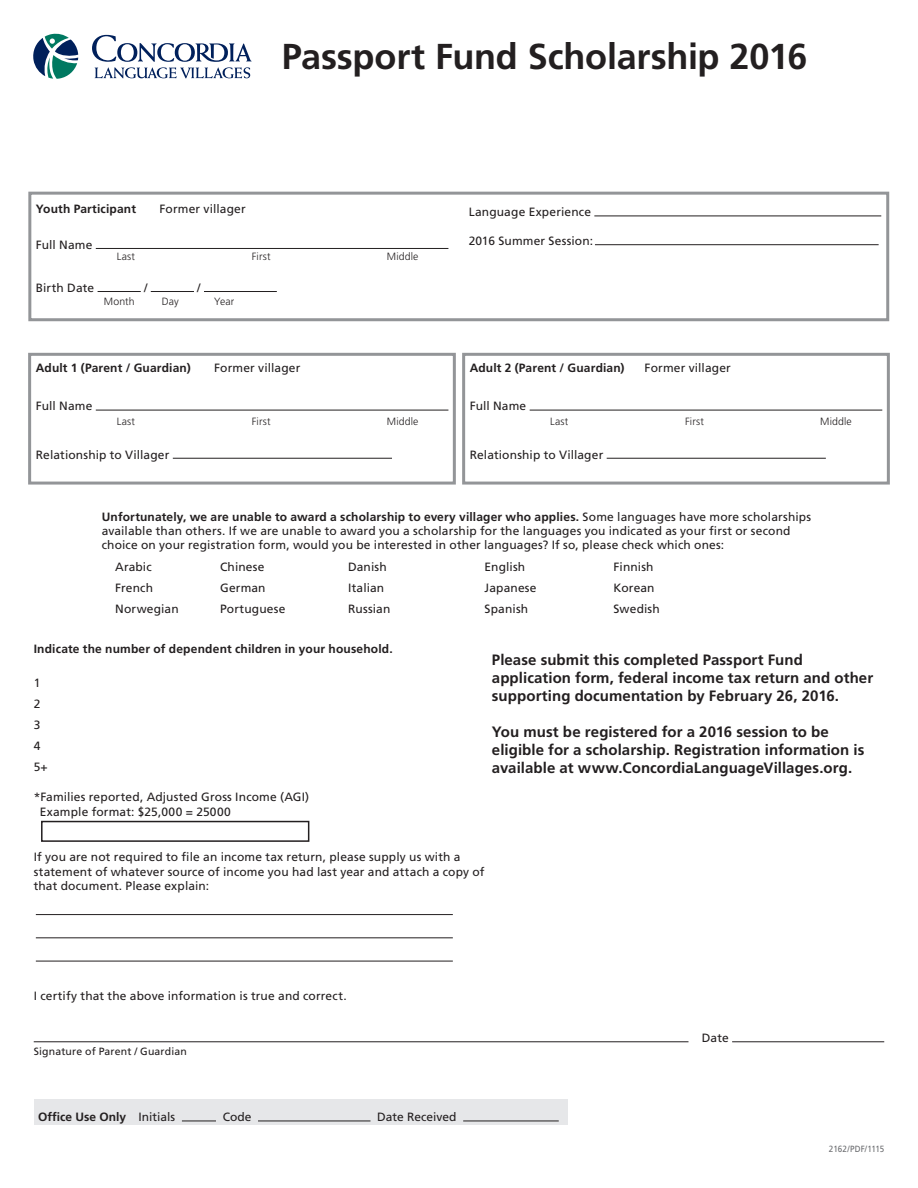
<style>
.page{position:relative;width:918px;height:1188px;background:#fff}
.page>*{position:absolute;margin:0;border:0;box-sizing:border-box;transform-origin:0 0}
.t1{font:700 36px "Frutiger LT Pro";letter-spacing:-.005em;color:#231f20}
.t2{font:700 15px/18px "Frutiger LT Pro";letter-spacing:.005em;color:#231f20}
.t3{font:12px/14.4px "Frutiger LT Pro";letter-spacing:.01em;color:#231f20}
.t4{font:700 12px "Frutiger LT Pro";letter-spacing:.01em;color:#231f20}
.t5{font:300 10.5px "Frutiger LT Pro";letter-spacing:.015em;color:#231f20}
.t6{font:10.5px "Frutiger LT Pro";letter-spacing:.015em;color:#231f20}
.t7{font:9px "Frutiger LT Pro";letter-spacing:-.01em;color:#6c6d70;scale:.9 1}
.s1{font-weight:700}
.s2{font-weight:400}
</style>
<div class="page">
<div style="left:462px;top:353px;width:428px;height:132px;border:3px solid #939598"></div>
<div style="left:28px;top:353px;width:428px;height:132px;border:3px solid #939598"></div>
<div style="left:28px;top:192px;width:861px;height:129px;border:3px solid #939598"></div>
<hr style="left:96px;top:410px;width:352px;height:1px;background:#231f20">
<hr style="left:173px;top:458px;width:219px;height:1px;background:#231f20">
<hr style="left:594px;top:216px;width:287px;height:1px;background:#231f20">
<hr style="left:96px;top:248px;width:352px;height:1px;background:#231f20">
<hr style="left:98px;top:291px;width:43px;height:1px;background:#231f20">
<hr style="left:151px;top:291px;width:43px;height:1px;background:#231f20">
<hr style="left:204px;top:291px;width:73px;height:1px;background:#231f20">
<svg style="left:33px;top:34px;width:45px;height:45px"></svg>
<svg style="left:92px;top:35px;width:160px;height:43px"></svg>
<div style="left:34px;top:1099px;width:534px;height:26px;background:#e6e7e9"></div>
<hr style="left:182px;top:1121px;width:34px;height:1px;background:#231f20">
<hr style="left:258px;top:1121px;width:112px;height:1px;background:#231f20">
<hr style="left:463px;top:1121px;width:96px;height:1px;background:#231f20">
<hr style="left:34px;top:1041px;width:654px;height:1px;background:#231f20">
<hr style="left:732px;top:1041px;width:152px;height:1px;background:#231f20">
<hr style="left:595px;top:244px;width:284px;height:1px;background:#231f20">
<hr style="left:530px;top:410px;width:352px;height:1px;background:#231f20">
<hr style="left:607px;top:458px;width:219px;height:1px;background:#231f20">
<hr style="left:36px;top:914px;width:417px;height:1px;background:#231f20">
<hr style="left:36px;top:937px;width:417px;height:1px;background:#231f20">
<hr style="left:36px;top:961px;width:417px;height:1px;background:#231f20">
<div style="left:41px;top:821px;width:268px;height:21px;border:2px solid #231f20"></div>
<p class="t1" style="left:282px;top:36px;width:527px">Passport Fund Scholarship 2016</p>
<p class="t4" style="left:36px;top:202px;width:102px">Youth Participant</p>
<p class="t3" style="left:159px;top:202px;width:88px">Former villager</p>
<p class="t3" style="left:36px;top:238px;width:58px">Full Name</p>
<p class="t3" style="left:36px;top:281px;width:60px">Birth Date</p>
<p class="t3" style="left:144px;top:281px;width:5px">/</p>
<p class="t3" style="left:197px;top:281px;width:5px">/</p>
<p class="t5" style="left:117px;top:250px;width:20px">Last</p>
<p class="t5" style="left:252px;top:250px;width:20px">First</p>
<p class="t5" style="left:387px;top:250px;width:33px">Middle</p>
<p class="t5" style="left:104px;top:295px;width:32px">Month</p>
<p class="t5" style="left:162px;top:295px;width:19px">Day</p>
<p class="t5" style="left:214px;top:295px;width:22px">Year</p>
<p class="t4" style="left:36px;top:361px;width:156px">Adult 1 (Parent / Guardian)</p>
<p class="t3" style="left:214px;top:361px;width:88px">Former villager</p>
<p class="t3" style="left:36px;top:399px;width:58px">Full Name</p>
<p class="t3" style="left:36px;top:447px;width:135px">Relationship to Villager</p>
<p class="t5" style="left:117px;top:415px;width:20px">Last</p>
<p class="t5" style="left:252px;top:415px;width:20px">First</p>
<p class="t5" style="left:387px;top:415px;width:33px">Middle</p>
<p class="t3" style="left:469px;top:205px;width:124px">Language Experience</p>
<p class="t3" style="left:469px;top:234px;width:126px">2016 Summer Session:</p>
<p class="t4" style="left:470px;top:361px;width:156px">Adult 2 (Parent / Guardian)</p>
<p class="t3" style="left:645px;top:361px;width:88px">Former villager</p>
<p class="t3" style="left:470px;top:399px;width:58px">Full Name</p>
<p class="t3" style="left:470px;top:447px;width:135px">Relationship to Villager</p>
<p class="t5" style="left:550px;top:415px;width:20px">Last</p>
<p class="t5" style="left:685px;top:415px;width:20px">First</p>
<p class="t5" style="left:820px;top:415px;width:33px">Middle</p>
<p class="t3" style="left:102px;top:509px;width:711px"><span class="s1">Unfortunately, we are unable to award a scholarship to every villager who applies.</span> Some languages have more scholarships available than others. If we are unable to award you a scholarship for the languages you indicated as your first or second choice on your registration form, would you be interested in other languages? If so, please check which ones:</p>
<p class="t3" style="left:115px;top:559px;width:38px">Arabic</p>
<p class="t3" style="left:220px;top:559px;width:46px">Chinese</p>
<p class="t3" style="left:348px;top:559px;width:40px">Danish</p>
<p class="t3" style="left:485px;top:559px;width:42px">English</p>
<p class="t3" style="left:614px;top:559px;width:42px">Finnish</p>
<p class="t3" style="left:115px;top:580px;width:39px">French</p>
<p class="t3" style="left:220px;top:580px;width:47px">German</p>
<p class="t3" style="left:348px;top:580px;width:38px">Italian</p>
<p class="t3" style="left:485px;top:580px;width:53px">Japanese</p>
<p class="t3" style="left:614px;top:580px;width:42px">Korean</p>
<p class="t3" style="left:115px;top:602px;width:65px">Norwegian</p>
<p class="t3" style="left:220px;top:602px;width:67px">Portuguese</p>
<p class="t3" style="left:348px;top:602px;width:44px">Russian</p>
<p class="t3" style="left:485px;top:602px;width:45px">Spanish</p>
<p class="t3" style="left:614px;top:602px;width:48px">Swedish</p>
<p class="t4" style="left:34px;top:642px;width:361px">Indicate the number of dependent children in your household.</p>
<p class="t3" style="left:34px;top:675px;width:8px">1</p>
<p class="t3" style="left:34px;top:696px;width:8px">2</p>
<p class="t3" style="left:34px;top:718px;width:8px">3</p>
<p class="t3" style="left:34px;top:739px;width:8px">4</p>
<p class="t3" style="left:34px;top:760px;width:16px">5+</p>
<p class="t3" style="left:40px;top:790px;width:271px;text-indent:-6px">*Families reported, Adjusted Gross Income (AGI)<br>Example format: $25,000 = 25000</p>
<p class="t3" style="left:34px;top:850px;width:452px">If you are not required to file an income tax return, please supply us with a statement of whatever source of income you had last year and attach a copy of that document. Please explain:</p>
<p class="t2" style="left:492px;top:650px;width:383px">Please submit this completed Passport Fund application form, federal income tax return and other supporting documentation by February 26, 2016.</p>
<p class="t2" style="left:492px;top:722px;width:374px">You must be registered for a 2016 session to be eligible for a scholarship. Registration information is available at www.ConcordiaLanguageVillages.org.</p>
<p class="t3" style="left:34px;top:989px;width:314px">I certify that the above information is true and correct.</p>
<p class="t6" style="left:34px;top:1045px;width:155px">Signature of Parent / Guardian</p>
<p class="t4" style="left:38px;top:1110px;width:138px">Office Use Only <span class="s2">Initials</span></p>
<p class="t3" style="left:223px;top:1110px;width:30px">Code</p>
<p class="t3" style="left:377px;top:1110px;width:81px">Date Received</p>
<p class="t3" style="left:702px;top:1031px;width:28px">Date</p>
<p class="t7" style="left:829px;top:1143px;width:63px">2162/PDF/1115</p>
</div>
